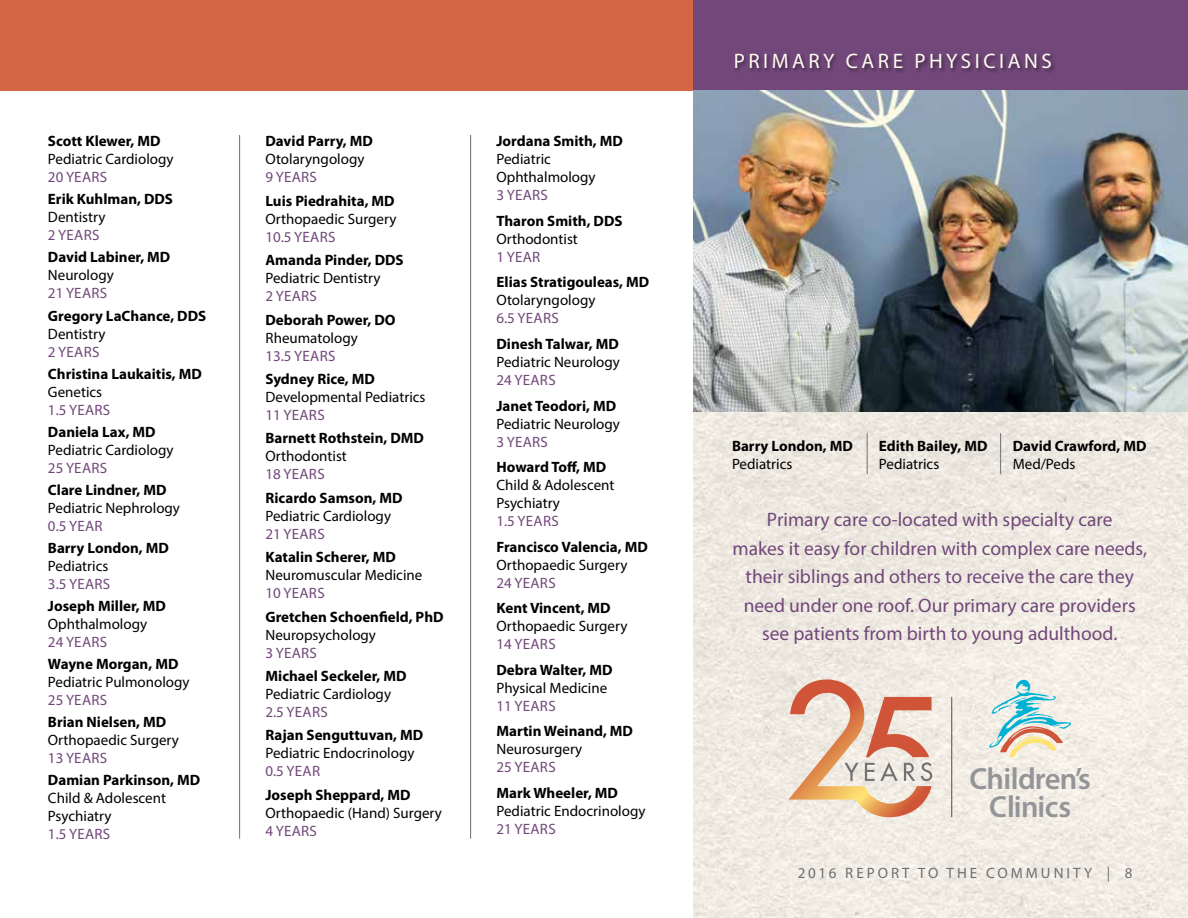
<style>
.page{position:relative;width:1188px;height:918px;background:#fff}
.page>*{position:absolute;margin:0;border:0;box-sizing:border-box;transform-origin:0 0}
.t1{font:600 30.6px/27.8px "Myriad Pro";letter-spacing:-.02em;color:#939598;text-align:center}
.t2{font:21px "Myriad Pro";letter-spacing:.17em;color:#fffcf1}
.t3{font:19.5px/28.5px "Myriad Pro";color:#72477a;text-align:center}
.t4{font:15px/18px "Myriad Pro";color:#000}
.t5{font:700 15px "Myriad Pro";color:#000}
.t6{font:15px "Myriad Pro";letter-spacing:.02em;color:#72477a}
.t7{font:15px "Myriad Pro";letter-spacing:.2em;color:#6d6e71}
</style>
<div class="page">
<div style="left:693px;top:0;width:495px;height:90px;background:#72477a"></div>
<img style="left:693px;top:90px;width:495px;height:828px">
<div style="left:0;top:0;width:693px;height:90px;background:#d46645"></div>
<hr style="left:239px;top:135px;width:1px;height:704px;background:#6d6e71">
<hr style="left:470px;top:135px;width:1px;height:704px;background:#6d6e71">
<hr style="left:867px;top:433px;width:1px;height:41px;background:#6d6e71">
<hr style="left:1000px;top:433px;width:1px;height:41px;background:#6d6e71">
<svg style="left:788px;top:679px;width:144px;height:138px"></svg>
<hr style="left:951px;top:697px;width:1px;height:120px;background:#727272">
<svg style="left:989px;top:680px;width:82px;height:77px"></svg>
<div style="left:734px;top:52px;width:323px;height:22px;background:#000;opacity:.45"></div>
<p class="t5" style="left:48px;top:133px;width:114px">Scott Klewer, MD</p>
<p class="t4" style="left:48px;top:150px;width:127px">Pediatric Cardiology</p>
<p class="t6" style="left:48px;top:168px;width:61px">20 YEARS</p>
<p class="t5" style="left:48px;top:191px;width:127px">Erik Kuhlman, DDS</p>
<p class="t4" style="left:48px;top:208px;width:59px">Dentistry</p>
<p class="t6" style="left:48px;top:226px;width:53px">2 YEARS</p>
<p class="t5" style="left:48px;top:249px;width:124px">David Labiner, MD</p>
<p class="t4" style="left:48px;top:266px;width:67px">Neurology</p>
<p class="t6" style="left:48px;top:284px;width:61px">21 YEARS</p>
<p class="t5" style="left:48px;top:307px;width:160px">Gregory LaChance, DDS</p>
<p class="t4" style="left:48px;top:324px;width:59px">Dentistry</p>
<p class="t6" style="left:48px;top:342px;width:53px">2 YEARS</p>
<p class="t5" style="left:48px;top:365px;width:156px">Christina Laukaitis, MD</p>
<p class="t4" style="left:48px;top:382px;width:56px">Genetics</p>
<p class="t6" style="left:48px;top:400px;width:64px">1.5 YEARS</p>
<p class="t5" style="left:48px;top:423px;width:109px">Daniela Lax, MD</p>
<p class="t4" style="left:48px;top:441px;width:127px">Pediatric Cardiology</p>
<p class="t6" style="left:48px;top:459px;width:61px">25 YEARS</p>
<p class="t5" style="left:48px;top:481px;width:120px">Clare Lindner, MD</p>
<p class="t4" style="left:48px;top:499px;width:134px">Pediatric Nephrology</p>
<p class="t6" style="left:48px;top:517px;width:56px">0.5 YEAR</p>
<p class="t5" style="left:48px;top:540px;width:122px">Barry London, MD</p>
<p class="t4" style="left:48px;top:557px;width:62px">Pediatrics</p>
<p class="t6" style="left:48px;top:575px;width:64px">3.5 YEARS</p>
<p class="t5" style="left:48px;top:598px;width:119px">Joseph Miller, MD</p>
<p class="t4" style="left:48px;top:615px;width:101px">Ophthalmology</p>
<p class="t6" style="left:48px;top:633px;width:61px">24 YEARS</p>
<p class="t5" style="left:48px;top:656px;width:132px">Wayne Morgan, MD</p>
<p class="t4" style="left:48px;top:673px;width:143px">Pediatric Pulmonology</p>
<p class="t6" style="left:48px;top:691px;width:61px">25 YEARS</p>
<p class="t5" style="left:48px;top:714px;width:120px">Brian Nielsen, MD</p>
<p class="t4" style="left:48px;top:731px;width:132px">Orthopaedic Surgery</p>
<p class="t6" style="left:48px;top:749px;width:61px">13 YEARS</p>
<p class="t5" style="left:48px;top:772px;width:154px">Damian Parkinson, MD</p>
<p class="t4" style="left:48px;top:789px;width:120px">Child &amp; Adolescent<br>Psychiatry</p>
<p class="t6" style="left:48px;top:825px;width:64px">1.5 YEARS</p>
<p class="t5" style="left:265px;top:133px;width:109px">David Parry, MD</p>
<p class="t4" style="left:265px;top:150px;width:100px">Otolaryngology</p>
<p class="t6" style="left:265px;top:168px;width:53px">9 YEARS</p>
<p class="t5" style="left:265px;top:192px;width:131px">Luis Piedrahita, MD</p>
<p class="t4" style="left:265px;top:209px;width:132px">Orthopaedic Surgery</p>
<p class="t6" style="left:265px;top:227px;width:72px">10.5 YEARS</p>
<p class="t5" style="left:265px;top:252px;width:140px">Amanda Pinder, DDS</p>
<p class="t4" style="left:265px;top:269px;width:117px">Pediatric Dentistry</p>
<p class="t6" style="left:265px;top:287px;width:53px">2 YEARS</p>
<p class="t5" style="left:265px;top:311px;width:132px">Deborah Power, DO</p>
<p class="t4" style="left:265px;top:328px;width:94px">Rheumatology</p>
<p class="t6" style="left:265px;top:346px;width:72px">13.5 YEARS</p>
<p class="t5" style="left:265px;top:370px;width:111px">Sydney Rice, MD</p>
<p class="t4" style="left:265px;top:388px;width:162px">Developmental Pediatrics</p>
<p class="t6" style="left:265px;top:406px;width:61px">11 YEARS</p>
<p class="t5" style="left:265px;top:430px;width:160px">Barnett Rothstein, DMD</p>
<p class="t4" style="left:265px;top:447px;width:83px">Orthodontist</p>
<p class="t6" style="left:265px;top:465px;width:61px">18 YEARS</p>
<p class="t5" style="left:265px;top:489px;width:139px">Ricardo Samson, MD</p>
<p class="t4" style="left:265px;top:506px;width:127px">Pediatric Cardiology</p>
<p class="t6" style="left:265px;top:524px;width:61px">21 YEARS</p>
<p class="t5" style="left:265px;top:549px;width:132px">Katalin Scherer, MD</p>
<p class="t4" style="left:265px;top:566px;width:158px">Neuromuscular Medicine</p>
<p class="t6" style="left:265px;top:584px;width:61px">10 YEARS</p>
<p class="t5" style="left:265px;top:608px;width:180px">Gretchen Schoenfield, PhD</p>
<p class="t4" style="left:265px;top:625px;width:112px">Neuropsychology</p>
<p class="t6" style="left:265px;top:643px;width:53px">3 YEARS</p>
<p class="t5" style="left:265px;top:667px;width:142px">Michael Seckeler, MD</p>
<p class="t4" style="left:265px;top:685px;width:127px">Pediatric Cardiology</p>
<p class="t6" style="left:265px;top:703px;width:64px">2.5 YEARS</p>
<p class="t5" style="left:265px;top:727px;width:159px">Rajan Senguttuvan, MD</p>
<p class="t4" style="left:265px;top:744px;width:150px">Pediatric Endocrinology</p>
<p class="t6" style="left:265px;top:762px;width:56px">0.5 YEAR</p>
<p class="t5" style="left:265px;top:786px;width:147px">Joseph Sheppard, MD</p>
<p class="t4" style="left:265px;top:803px;width:178px">Orthopaedic (Hand) Surgery</p>
<p class="t6" style="left:265px;top:821px;width:53px">4 YEARS</p>
<p class="t5" style="left:496px;top:133px;width:128px">Jordana Smith, MD</p>
<p class="t4" style="left:496px;top:150px;width:101px">Pediatric<br>Ophthalmology</p>
<p class="t6" style="left:496px;top:186px;width:53px">3 YEARS</p>
<p class="t5" style="left:496px;top:212px;width:128px">Tharon Smith, DDS</p>
<p class="t4" style="left:496px;top:230px;width:83px">Orthodontist</p>
<p class="t6" style="left:496px;top:248px;width:45px">1 YEAR</p>
<p class="t5" style="left:496px;top:274px;width:154px">Elias Stratigouleas, MD</p>
<p class="t4" style="left:496px;top:291px;width:100px">Otolaryngology</p>
<p class="t6" style="left:496px;top:309px;width:64px">6.5 YEARS</p>
<p class="t5" style="left:496px;top:336px;width:124px">Dinesh Talwar, MD</p>
<p class="t4" style="left:496px;top:353px;width:125px">Pediatric Neurology</p>
<p class="t6" style="left:496px;top:371px;width:61px">24 YEARS</p>
<p class="t5" style="left:496px;top:397px;width:121px">Janet Teodori, MD</p>
<p class="t4" style="left:496px;top:414px;width:125px">Pediatric Neurology</p>
<p class="t6" style="left:496px;top:432px;width:53px">3 YEARS</p>
<p class="t5" style="left:496px;top:459px;width:111px">Howard Toff, MD</p>
<p class="t4" style="left:496px;top:476px;width:120px">Child &amp; Adolescent<br>Psychiatry</p>
<p class="t6" style="left:496px;top:512px;width:64px">1.5 YEARS</p>
<p class="t5" style="left:496px;top:538px;width:153px">Francisco Valencia, MD</p>
<p class="t4" style="left:496px;top:555px;width:132px">Orthopaedic Surgery</p>
<p class="t6" style="left:496px;top:573px;width:61px">24 YEARS</p>
<p class="t5" style="left:496px;top:600px;width:116px">Kent Vincent, MD</p>
<p class="t4" style="left:496px;top:617px;width:132px">Orthopaedic Surgery</p>
<p class="t6" style="left:496px;top:635px;width:61px">14 YEARS</p>
<p class="t5" style="left:496px;top:661px;width:118px">Debra Walter, MD</p>
<p class="t4" style="left:496px;top:679px;width:112px">Physical Medicine</p>
<p class="t6" style="left:496px;top:697px;width:61px">11 YEARS</p>
<p class="t5" style="left:496px;top:723px;width:138px">Martin Weinand, MD</p>
<p class="t4" style="left:496px;top:740px;width:87px">Neurosurgery</p>
<p class="t6" style="left:496px;top:758px;width:61px">25 YEARS</p>
<p class="t5" style="left:496px;top:784px;width:123px">Mark Wheeler, MD</p>
<p class="t4" style="left:496px;top:802px;width:150px">Pediatric Endocrinology</p>
<p class="t6" style="left:496px;top:820px;width:61px">21 YEARS</p>
<h2 class="t2" style="left:734px;top:48px;width:320px">PRIMARY CARE PHYSICIANS</h2>
<p class="t5" style="left:732px;top:437px;width:122px">Barry London, MD</p>
<p class="t4" style="left:732px;top:455px;width:62px">Pediatrics</p>
<p class="t5" style="left:879px;top:437px;width:110px">Edith Bailey, MD</p>
<p class="t4" style="left:879px;top:455px;width:62px">Pediatrics</p>
<p class="t5" style="left:1013px;top:437px;width:135px">David Crawford, MD</p>
<p class="t4" style="left:1013px;top:455px;width:64px">Med/Peds</p>
<p class="t3" style="left:732px;top:505px;width:416px">Primary care co-located with specialty care<br>makes it easy for children with complex care needs, their siblings and others to receive the care they need under one roof. Our primary care providers see patients from birth to young adulthood.</p>
<h1 class="t1" style="left:969px;top:765px;width:123px">Children’s<br>Clinics</h1>
<p class="t7" style="left:798px;top:863px;width:336px">2016 REPORT TO THE COMMUNITY | 8</p>
</div>
